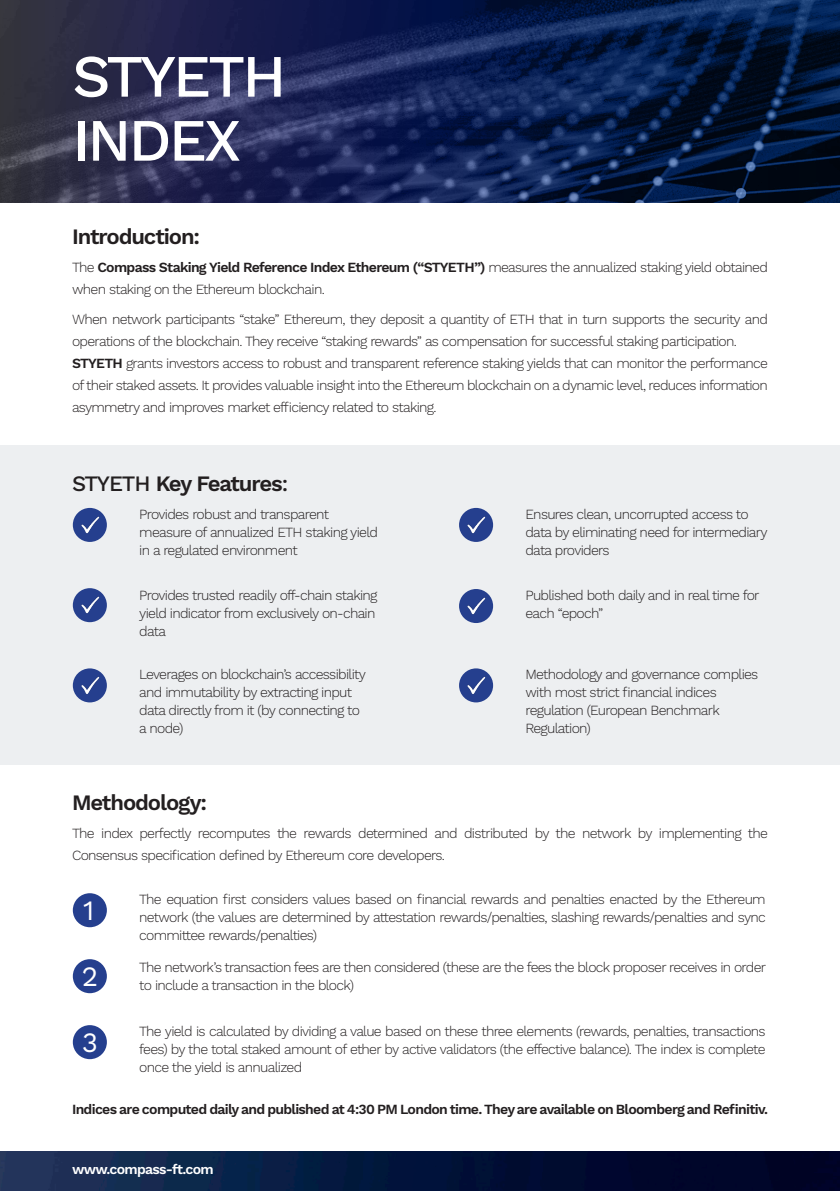
<style>
.page{position:relative;width:840px;height:1191px;background:#fff}
.page>*{position:absolute;margin:0;border:0;box-sizing:border-box;transform-origin:0 0}
.t1{font:500 60px/64px "Work Sans";letter-spacing:-.05em;color:#fff}
.characters{font:28px "Work Sans";color:#fff}
.black_titles_small{font:600 22px "Work Sans";letter-spacing:-.05em;color:#231f20}
.paragraph_black{font:300 14px/18px "Work Sans";letter-spacing:-.05em;color:#231f20}
.paragraph_black-2{font:600 14px "Work Sans";letter-spacing:-.05em;color:#231f20}
.t2{font:600 14px "Work Sans";letter-spacing:-.05em;color:#fff}
.s1{font-weight:600}
.s2{font-weight:500}
</style>
<div class="page">
<svg style="left:0;top:0;width:839px;height:203px;background:#17244c"></svg>
<img style="left:0;top:1151px;width:839px;height:40px">
<div style="left:0;top:444px;width:839px;height:320px;background:#edeff1"></div>
<div style="left:73px;top:959px;width:34px;height:34px;background:#253f8e;border-radius:50%"></div>
<div style="left:73px;top:893px;width:34px;height:34px;background:#253f8e;border-radius:50%"></div>
<div style="left:73px;top:1025px;width:34px;height:34px;background:#253f8e;border-radius:50%"></div>
<div style="left:73px;top:508px;width:34px;height:34px;background:#253f8e;border-radius:50%"></div>
<img style="left:77px;top:513px;width:26px;height:21px">
<div style="left:73px;top:588px;width:34px;height:34px;background:#253f8e;border-radius:50%"></div>
<img style="left:77px;top:593px;width:26px;height:24px">
<div style="left:73px;top:668px;width:34px;height:34px;background:#253f8e;border-radius:50%"></div>
<img style="left:77px;top:673px;width:26px;height:24px">
<div style="left:459px;top:508px;width:34px;height:34px;background:#253f8e;border-radius:50%"></div>
<img style="left:463px;top:513px;width:23px;height:21px">
<div style="left:459px;top:589px;width:34px;height:34px;background:#253f8e;border-radius:50%"></div>
<img style="left:463px;top:594px;width:23px;height:24px">
<div style="left:459px;top:668px;width:34px;height:34px;background:#253f8e;border-radius:50%"></div>
<img style="left:463px;top:673px;width:25px;height:24px">
<h1 class="t1" style="left:72px;top:47px;width:216px">STYETH<br>INDEX</h1>
<p class="black_titles_small" style="left:72px;top:223px;width:129px">Introduction:</p>
<p class="paragraph_black" style="left:72px;top:256px;width:697px;line-height:22px">The <span class="s1">Compass Staking Yield Reference Index Ethereum (“STYETH”)</span> measures the annualized staking yield obtained when staking on the Ethereum blockchain.</p>
<p class="paragraph_black" style="left:72px;top:308px;width:697px;line-height:22px">When network participants “stake” Ethereum, they deposit a quantity of ETH that in turn supports the security and operations of the blockchain. They receive “staking rewards” as compensation for successful staking participation.</p>
<p class="paragraph_black" style="left:72px;top:352px;width:697px;line-height:22px;text-align:justify"><span class="s1">STYETH</span> grants investors access to robust and transparent reference staking yields that can monitor the performance of their staked assets. It provides valuable insight into the Ethereum blockchain on a dynamic level, reduces information asymmetry and improves market efficiency related to staking.</p>
<p class="black_titles_small" style="left:72px;top:470px;width:217px"><span class="s2">STYETH</span> Key Features<span class="s2">:</span></p>
<p class="paragraph_black" style="left:139px;top:505px;width:240px">Provides robust and transparent measure of annualized ETH staking yield in a regulated environment</p>
<p class="paragraph_black" style="left:525px;top:505px;width:243px">Ensures clean, uncorrupted access to data by eliminating need for intermediary data providers</p>
<p class="paragraph_black" style="left:139px;top:586px;width:239px">Provides trusted readily off-chain staking yield indicator from exclusively on-chain data</p>
<p class="paragraph_black" style="left:525px;top:586px;width:235px">Published both daily and in real time for each “epoch”</p>
<p class="paragraph_black" style="left:139px;top:666px;width:228px">Leverages on blockchain’s accessibility and immutability by extracting input data directly from it (by connecting to a node)</p>
<p class="paragraph_black" style="left:525px;top:666px;width:234px">Methodology and governance complies with most strict financial indices regulation (European Benchmark<br>Regulation)</p>
<p class="black_titles_small" style="left:72px;top:790px;width:136px">Methodology:</p>
<p class="paragraph_black" style="left:72px;top:823px;width:697px;line-height:22px">The index perfectly recomputes the rewards determined and distributed by the network by implementing the<br>Consensus specification defined by Ethereum core developers.</p>
<p class="characters" style="left:83px;top:893px;width:13px">1</p>
<p class="characters" style="left:82px;top:959px;width:18px">2</p>
<p class="characters" style="left:82px;top:1025px;width:18px">3</p>
<p class="paragraph_black" style="left:139px;top:890px;width:627px;text-align:justify">The equation first considers values based on financial rewards and penalties enacted by the Ethereum network (the values are determined by attestation rewards/penalties, slashing rewards/penalties and sync committee rewards/penalties)</p>
<p class="paragraph_black" style="left:139px;top:959px;width:628px">The network’s transaction fees are then considered (these are the fees the block proposer receives in order to include a transaction in the block)</p>
<p class="paragraph_black" style="left:139px;top:1022px;width:627px;text-align:justify">The yield is calculated by dividing a value based on these three elements (rewards, penalties, transactions fees) by the total staked amount of ether by active validators (the effective balance). The index is complete once the yield is annualized</p>
<p class="paragraph_black-2" style="left:72px;top:1100px;width:697px">Indices are computed daily and published at 4:30 PM London time. They are available on Bloomberg and Refinitiv.</p>
<p class="t2" style="left:72px;top:1161px;width:143px">www.compass-ft.com</p>
</div>
